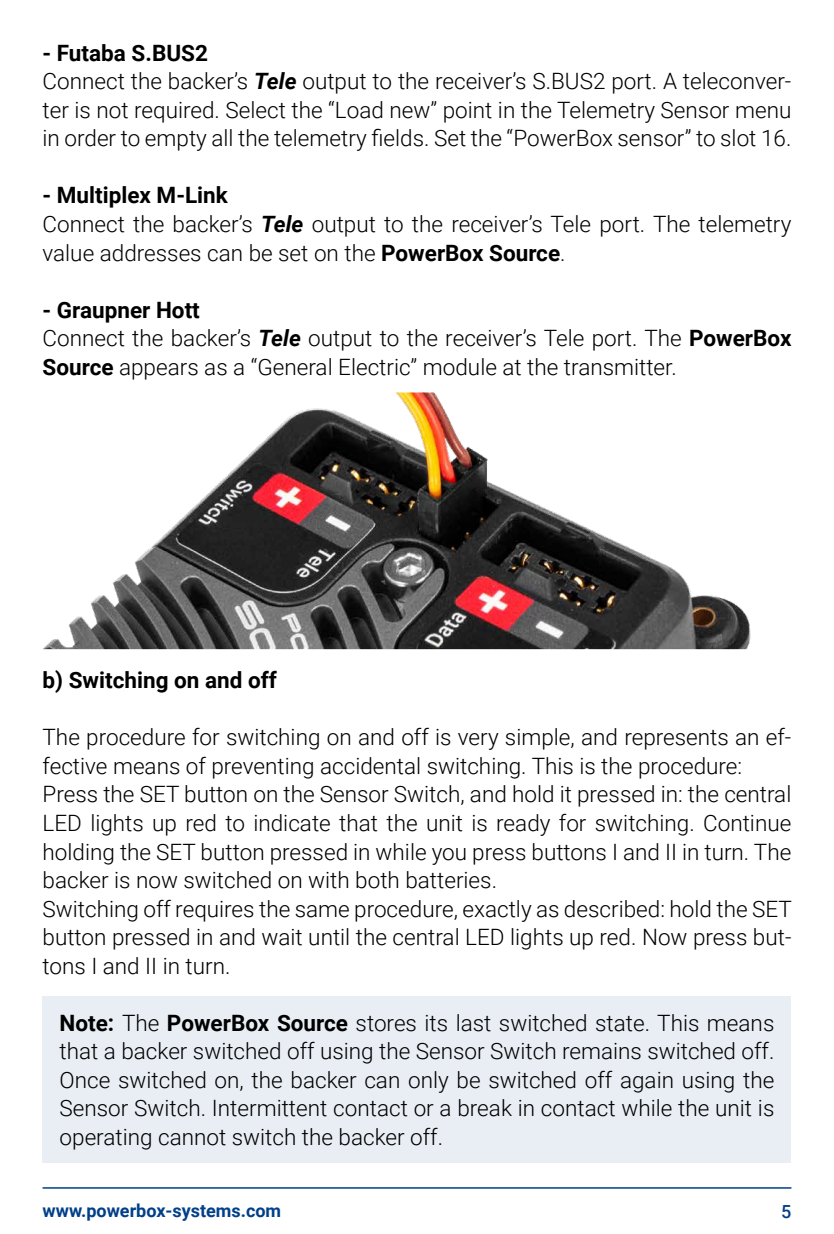
<style>
.page{position:relative;width:834px;height:1234px;background:#fff}
.page>*{position:absolute;margin:0;border:0;box-sizing:border-box;transform-origin:0 0}
.t1{font:300 22.5px/28.5px "Roboto";color:#000}
.t2{font:700 22.5px "Roboto";color:#000}
.t3{font:700 18px "Roboto";color:#003f89}
.t4{font:500 18px "Roboto";color:#003f89}
.s1{font-weight:700}
.s2{font-weight:700;font-style:italic}
</style>
<div class="page">
<hr style="left:43px;top:1186px;width:748px;height:2px;background:#003f89">
<div style="left:43px;top:995px;width:748px;height:167px;background:#e9eef5"></div>
<img style="left:43px;top:392px;width:708px;height:257px">
<p class="t1" style="left:43px;top:38px;width:750px"><span class="s1">- Futaba S.BUS2<br></span>Connect the backer’s <span class="s2">Tele</span> output to the receiver’s S.BUS2 port. A teleconver&shy;ter is not required. Select the “Load new” point in the Telemetry Sensor menu in order to empty all the telemetry fields. Set the “PowerBox sensor” to slot 16.</p>
<p class="t1" style="left:43px;top:180px;width:750px"><span class="s1">- Multiplex M-Link<br></span>Connect the backer’s <span class="s2">Tele</span> output to the receiver’s Tele port. The telemetry value addresses can be set on the <span class="s1">PowerBox Source</span>.</p>
<p class="t1" style="left:43px;top:294px;width:750px"><span class="s1">- Graupner Hott<br></span>Connect the backer’s <span class="s2">Tele</span> output to the receiver’s Tele port. The <span class="s1">PowerBox<br>Source</span> appears as a “General Electric” module at the transmitter.</p>
<p class="t2" style="left:43px;top:664px;width:236px">b) Switching on and off</p>
<p class="t1" style="left:43px;top:722px;width:750px">The procedure for switching on and off is very simple, and represents an ef&shy;fective means of preventing accidental switching. This is the procedure:<br>Press the SET button on the Sensor Switch, and hold it pressed in: the central LED lights up red to indicate that the unit is ready for switching. Continue holding the SET button pressed in while you press buttons I and II in turn. The backer is now switched on with both batteries.<br>Switching off requires the same procedure, exactly as described: hold the SET button pressed in and wait until the central LED lights up red. Now press but&shy;tons I and II in turn.</p>
<p class="t1" style="left:60px;top:1007px;width:716px;text-align:justify"><span class="s1">Note:</span> The <span class="s1">PowerBox Source</span> stores its last switched state. This means that a backer switched off using the Sensor Switch remains switched off.<br>Once switched on, the backer can only be switched off again using the Sensor Switch. Intermittent contact or a break in contact while the unit is operating cannot switch the backer off.</p>
<p class="t3" style="left:43px;top:1197px;width:240px">www.powerbox-systems.com</p>
<p class="t4" style="left:781px;top:1198px;width:12px">5</p>
</div>
